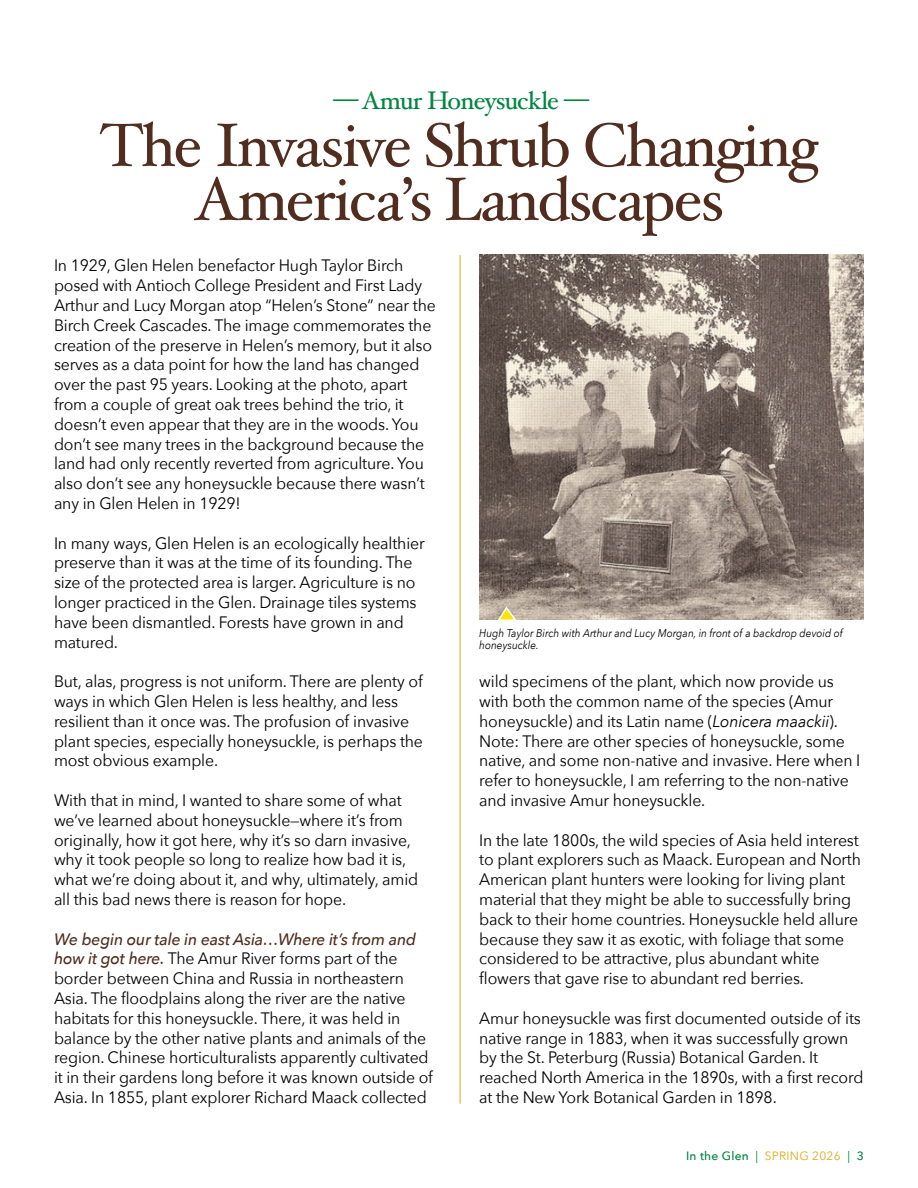
<style>
.page{position:relative;width:918px;height:1188px;background:#fff}
.page>*{position:absolute;margin:0;border:0;box-sizing:border-box;transform-origin:0 0}
.t1{font:61.2px/54px "Hoefler Text";letter-spacing:-.03em;color:#502d1e;text-align:center}
.t2{font:25.5px "Hoefler Text";letter-spacing:-.03em;color:#00853f}
.t3{font:16.5px/19.8px "Avenir Next";letter-spacing:-.01em;color:#000;scale:.96 1}
.t4{font:500 12px "Avenir Next";letter-spacing:.02em;color:#00853f}
.t5{font:italic 11.25px/12px "Avenir Next";color:#000;scale:.9 1}
.s1{font-weight:500;font-style:italic;color:#502d1e}
.s2{font-style:italic}
.s3{font-weight:400}
.s4{font-weight:400;color:#ddaa1b}
</style>
<div class="page">
<hr style="left:460px;top:255px;width:1px;height:849px;background:#ddaa1b">
<img style="left:479px;top:255px;width:385px;height:365px">
<svg style="left:496px;top:606px;width:23px;height:14px"></svg>
<h2 class="t2" style="left:334px;top:86px;width:257px">— Amur Honeysuckle —</h2>
<h1 class="t1" style="left:100px;top:118px;width:720px">The Invasive Shrub Changing<br>America’s Landscapes</h1>
<p class="t3" style="left:54px;top:255px;width:399px">In 1929, Glen Helen benefactor Hugh Taylor Birch posed with Antioch College President and First Lady Arthur and Lucy Morgan atop “Helen’s Stone” near the Birch Creek Cascades. The image commemorates the creation of the preserve in Helen’s memory, but it also serves as a data point for how the land has changed over the past 95 years. Looking at the photo, apart from a couple of great oak trees behind the trio, it doesn’t even appear that they are in the woods. You don’t see many trees in the background because the land had only recently reverted from agriculture. You also don’t see any honeysuckle because there wasn’t any in Glen Helen in 1929!</p>
<p class="t3" style="left:54px;top:532px;width:388px">In many ways, Glen Helen is an ecologically healthier preserve than it was at the time of its founding. The size of the protected area is larger. Agriculture is no longer practiced in the Glen. Drainage tiles systems have been dismantled. Forests have grown in and matured.</p>
<p class="t3" style="left:54px;top:671px;width:386px">But, alas, progress is not uniform. There are plenty of ways in which Glen Helen is less healthy, and less resilient than it once was. The profusion of invasive plant species, especially honeysuckle, is perhaps the most obvious example.</p>
<p class="t3" style="left:54px;top:790px;width:381px">With that in mind, I wanted to share some of what we’ve learned about honeysuckle—where it’s from originally, how it got here, why it’s so darn invasive, why it took people so long to realize how bad it is, what we’re doing about it, and why, ultimately, amid all this bad news there is reason for hope.</p>
<p class="t3" style="left:54px;top:928px;width:396px"><span class="s1">We begin our tale in east Asia…Where it’s from and how it got here.</span> The Amur River forms part of the border between China and Russia in northeastern Asia. The floodplains along the river are the native habitats for this honeysuckle. There, it was held in balance by the other native plants and animals of the region. Chinese horticulturalists apparently cultivated it in their gardens long before it was known outside of Asia. In 1855, plant explorer Richard Maack collected</p>
<p class="t5" style="left:479px;top:626px;width:406px">Hugh Taylor Birch with Arthur and Lucy Morgan, in front of a backdrop devoid of honeysuckle.</p>
<p class="t3" style="left:479px;top:671px;width:399px">wild specimens of the plant, which now provide us with both the common name of the species (Amur honeysuckle) and its Latin name (<span class="s2">Lonicera maackii</span>).<br>Note: There are other species of honeysuckle, some native, and some non-native and invasive. Here when I refer to honeysuckle, I am referring to the non-native and invasive Amur honeysuckle.</p>
<p class="t3" style="left:479px;top:829px;width:399px">In the late 1800s, the wild species of Asia held interest to plant explorers such as Maack. European and North American plant hunters were looking for living plant material that they might be able to successfully bring back to their home countries. Honeysuckle held allure because they saw it as exotic, with foliage that some considered to be attractive, plus abundant white flowers that gave rise to abundant red berries.</p>
<p class="t3" style="left:479px;top:1007px;width:402px">Amur honeysuckle was first documented outside of its native range in 1883, when it was successfully grown by the St. Peterburg (Russia) Botanical Garden. It reached North America in the 1890s, with a first record at the New York Botanical Garden in 1898.</p>
<p class="t4" style="left:686px;top:1145px;width:179px">In the Glen <span class="s3">|</span> <span class="s4">SPRING 2026</span> <span class="s3">|</span> 3</p>
</div>
